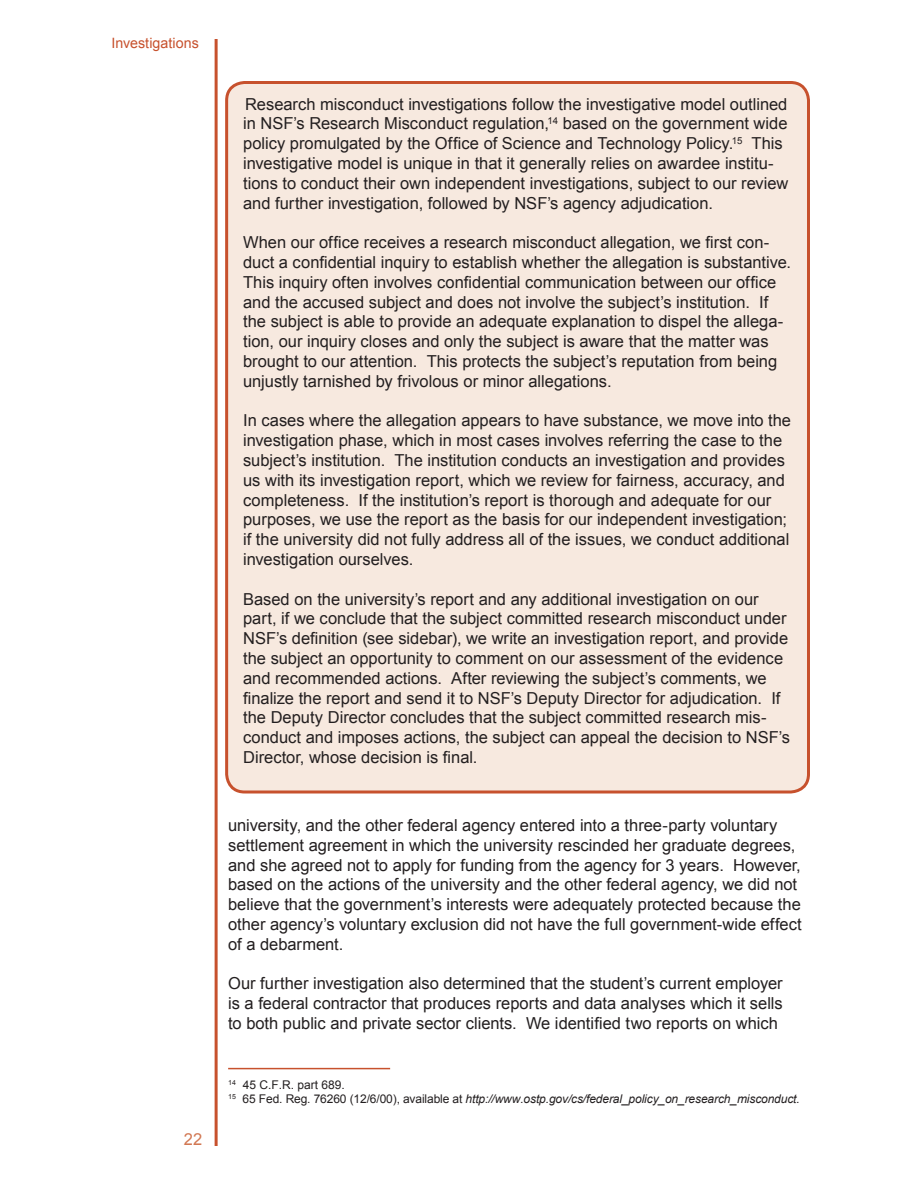
<style>
.page{position:relative;width:918px;height:1188px;background:#fff}
.page>*{position:absolute;margin:0;border:0;box-sizing:border-box;transform-origin:0 0}
.t1{font:16.5px/19.8px "Arial";color:#231f20}
.t2{font:16.5px "Arial";letter-spacing:-.005em;color:#231f20}
.t3{font:16.5px "Arial";color:#d27853}
.t4{font:14.25px "Arial";letter-spacing:.005em;color:#c7512d}
.t5{font:italic 12px/14.4px "Arial";letter-spacing:-.01em;color:#231f20}
.s1{font-style:inherit}
.s2{font-style:normal}
</style>
<div class="page">
<hr style="left:215px;top:39px;width:3px;height:1107px;background:#c7512d">
<hr style="left:228px;top:1068px;width:162px;height:1px;background:#c7512d">
<div style="left:227px;top:82px;width:581px;height:710px;background:#f7e9df;border-radius:18px"></div>
<div style="left:225px;top:81px;width:585px;height:713px;border:3px solid #c7512d;border-radius:18px"></div>
<p class="t4" style="left:111px;top:34px;width:89px">Investigations</p>
<p class="t3" style="left:184px;top:1128px;width:20px">22</p>
<p class="t1" style="left:243px;top:94px;width:547px">Research misconduct investigations follow the investigative model outlined in NSF’s Research Misconduct regulation,<sup>14</sup> <span class="s1">based on the government wide </span>policy promulgated by the Office of Science and Technology Policy.<sup>15</sup> This investigative model is unique in that it generally relies on awardee institu&shy;tions to conduct their own independent investigations, subject to our review and further investigation, followed by NSF’s agency adjudication.</p>
<p class="t1" style="left:243px;top:233px;width:550px">When our office receives a research misconduct allegation, we first con&shy;duct a confidential inquiry to establish whether the allegation is substantive.<br>This inquiry often involves confidential communication between our office and the accused subject and does not involve the subject’s institution. If the subject is able to provide an adequate explanation to dispel the allega&shy;tion, our inquiry closes and only the subject is aware that the matter was brought to our attention. This protects the subject’s reputation from being unjustly tarnished by frivolous or minor allegations.</p>
<p class="t1" style="left:243px;top:411px;width:550px">In cases where the allegation appears to have substance, we move into the investigation phase, which in most cases involves referring the case to the subject’s institution. The institution conducts an investigation and provides us with its investigation report, which we review for fairness, accuracy, and completeness. If the institution’s report is thorough and adequate for our <span class="s1">purposes, we use the report as the basis for our independent investigation; </span>if the university did not fully address all of the issues, we conduct additional <span class="s1">investigation ourselves.</span></p>
<p class="t1" style="left:243px;top:589px;width:548px">Based on the university’s report and any additional investigation on our part, if we conclude that the subject committed research misconduct under NSF’s definition (see sidebar), we write an investigation report, and provide the subject an opportunity to comment on our assessment of the evidence and recommended actions. After reviewing the subject’s comments, we finalize the report and send it to NSF’s Deputy Director for adjudication. If the Deputy Director concludes that the subject committed research mis&shy;conduct and imposes actions, the subject can appeal the decision to NSF’s Director, whose decision is final.</p>
<p class="t1" style="left:228px;top:815px;width:575px">university, and the other federal agency entered into a three-party voluntary settlement agreement in which the university rescinded her graduate degrees, and she agreed not to apply for funding from the agency for 3 years. However, based on the actions of the university and the other federal agency, we did not believe that the government’s interests were adequately protected because the other agency’s voluntary exclusion did not have the full government-wide effect</p>
<p class="t2" style="left:228px;top:933px;width:117px">of a debarment.</p>
<p class="t1" style="left:228px;top:974px;width:556px;text-align:justify">Our further investigation also determined that the student’s current employer is a federal contractor that produces reports and data analyses which it sells to both public and private sector clients. We identified two reports on which</p>
<p class="t5" style="left:228px;top:1077px;width:573px"><sup>14</sup> <span class="s2">45 C.F.R. part 689.<br></span><sup>15</sup> <span class="s2">65 Fed. Reg. 76260 (12/6/00), available at</span> http://www.ostp.gov/cs/federal_policy_on_research_misconduct.</p>
</div>
